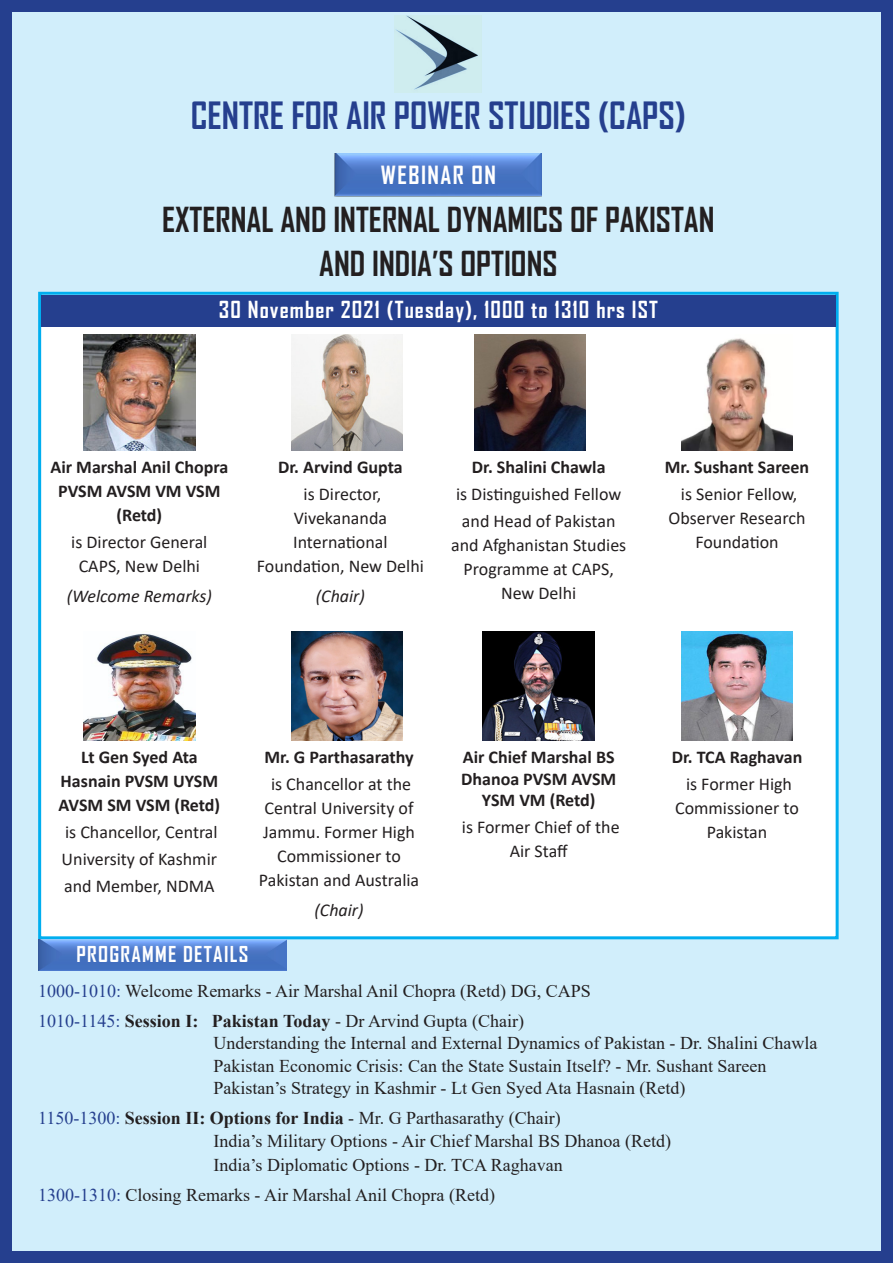
<style>
.page{position:relative;width:893px;height:1263px;background:#fff}
.page>*{position:absolute;margin:0;border:0;box-sizing:border-box;transform-origin:0 0}
.t1{font:700 36px "Agency FB";color:#253f8e}
.t2{font:700 33px "Agency FB";color:#231f20}
.t3{font:700 24px "Agency FB";letter-spacing:.06em;color:#fff}
.t4{font:700 22.5px "Agency FB";letter-spacing:.05em;color:#fff}
.t5{font:700 21px "Agency FB";letter-spacing:.06em;color:#fff}
.t6{font:18px/24px "Calibri";color:#231f20;text-align:center}
.t7{font:18px "Times New Roman";color:#231f20}
.t8{font:700 18px/24px "Calibri";color:#231f20;text-align:center}
.t9{font:700 18px "Times New Roman";color:#231f20}
.t10{font:italic 18px "Calibri";color:#231f20}
.s1{color:#253f8e}
.s2{font-weight:400;color:#253f8e}
.s3{font-weight:400}
</style>
<div class="page">
<div style="left:6px;top:6px;width:881px;height:1251px;background:#d1eefb"></div>
<div style="left:0;top:0;width:893px;height:1263px;border:12px solid #253f8e"></div>
<div style="left:38px;top:292px;width:801px;height:647px;background:#fff;border:3px solid #00aeef"></div>
<img style="left:84px;top:334px;width:111px;height:116px">
<img style="left:291px;top:334px;width:112px;height:116px">
<img style="left:474px;top:334px;width:112px;height:116px">
<img style="left:681px;top:338px;width:112px;height:112px">
<img style="left:84px;top:633px;width:111px;height:107px">
<img style="left:483px;top:631px;width:111px;height:109px">
<img style="left:291px;top:631px;width:112px;height:109px">
<img style="left:681px;top:631px;width:112px;height:109px">
<img style="left:335px;top:153px;width:207px;height:43px">
<div style="left:41px;top:295px;width:795px;height:31px;background:#253f8e"></div>
<img style="left:38px;top:939px;width:249px;height:32px">
<img style="left:395px;top:16px;width:87px;height:76px">
<p class="t1" style="left:191px;top:93px;width:496px">CENTRE FOR AIR POWER STUDIES (CAPS)</p>
<p class="t3" style="left:381px;top:160px;width:116px">WEBINAR ON</p>
<p class="t2" style="left:162px;top:199px;width:554px">EXTERNAL AND INTERNAL DYNAMICS OF PAKISTAN</p>
<p class="t2" style="left:319px;top:243px;width:240px">AND INDIA’S OPTIONS</p>
<p class="t4" style="left:219px;top:295px;width:440px">30 November 2021 (Tuesday), 1000 to 1310 hrs IST</p>
<p class="t8" style="left:51px;top:455px;width:179px">Air Marshal Anil Chopra<br>PVSM AVSM VM VSM (Retd)</p>
<p class="t6" style="left:71px;top:530px;width:138px">is Director General<br>CAPS, New Delhi</p>
<p class="t10" style="left:67px;top:584px;width:147px">(Welcome Remarks)</p>
<p class="t8" style="left:278px;top:455px;width:126px">Dr. Arvind Gupta</p>
<p class="t6" style="left:304px;top:482px;width:79px">is Director,</p>
<p class="t6" style="left:257px;top:506px;width:169px">Vivekananda<br>International<br>Foundation, New Delhi</p>
<p class="t10" style="left:316px;top:584px;width:51px">(Chair)</p>
<p class="t8" style="left:472px;top:455px;width:135px">Dr. Shalini Chawla</p>
<p class="t6" style="left:456px;top:480px;width:167px;line-height:27px">is Distinguished Fellow and Head of Pakistan</p>
<p class="t6" style="left:451px;top:533px;width:177px">and Afghanistan Studies<br>Programme at CAPS,<br>New Delhi</p>
<p class="t8" style="left:665px;top:455px;width:146px">Mr. Sushant Sareen</p>
<p class="t6" style="left:668px;top:482px;width:139px">is Senior Fellow,<br>Observer Research<br>Foundation</p>
<p class="t8" style="left:59px;top:745px;width:163px">Lt Gen Syed Ata<br>Hasnain PVSM UYSM<br>AVSM SM VSM (Retd)</p>
<p class="t6" style="left:62px;top:818px;width:158px;line-height:27px;text-align:justify">is Chancellor, Central University of Kashmir and Member, NDMA</p>
<p class="t8" style="left:264px;top:745px;width:151px">Mr. G Parthasarathy</p>
<p class="t6" style="left:259px;top:772px;width:162px">is Chancellor at the<br>Central University of<br>Jammu. Former High<br>Commissioner to<br>Pakistan and Australia</p>
<p class="t10" style="left:314px;top:898px;width:51px">(Chair)</p>
<p class="t8" style="left:461px;top:746px;width:157px;line-height:21.6px">Air Chief Marshal BS<br>Dhanoa PVSM AVSM<br>YSM VM (Retd)</p>
<p class="t6" style="left:462px;top:815px;width:159px">is Former Chief of the<br>Air Staff</p>
<p class="t8" style="left:672px;top:745px;width:132px">Dr. TCA Raghavan</p>
<p class="t6" style="left:675px;top:772px;width:125px">is Former High<br>Commissioner to<br>Pakistan</p>
<p class="t5" style="left:77px;top:941px;width:173px">PROGRAMME DETAILS</p>
<p class="t7" style="left:38px;top:978px;width:554px"><span class="s1">1000-1010:</span> Welcome Remarks - Air Marshal Anil Chopra (Retd) DG, CAPS</p>
<p class="t9" style="left:38px;top:1008px;width:487px"><span class="s2">1010-1145:</span> Session I: Pakistan Today <span class="s3">- Dr Arvind Gupta (Chair)</span></p>
<p class="t7" style="left:214px;top:1031px;width:605px">Understanding the Internal and External Dynamics of Pakistan - Dr. Shalini Chawla</p>
<p class="t7" style="left:214px;top:1053px;width:554px">Pakistan Economic Crisis: Can the State Sustain Itself? - Mr. Sushant Sareen</p>
<p class="t7" style="left:214px;top:1076px;width:473px">Pakistan’s Strategy in Kashmir - Lt Gen Syed Ata Hasnain (Retd)</p>
<p class="t9" style="left:38px;top:1105px;width:524px"><span class="s2">1150-1300:</span> Session II: Options for India <span class="s3">- Mr. G Parthasarathy (Chair)</span></p>
<p class="t7" style="left:214px;top:1128px;width:459px">India’s Military Options - Air Chief Marshal BS Dhanoa (Retd)</p>
<p class="t7" style="left:214px;top:1152px;width:351px">India’s Diplomatic Options - Dr. TCA Raghavan</p>
<p class="t7" style="left:38px;top:1182px;width:458px"><span class="s1">1300-1310:</span> Closing Remarks - Air Marshal Anil Chopra (Retd)</p>
</div>
